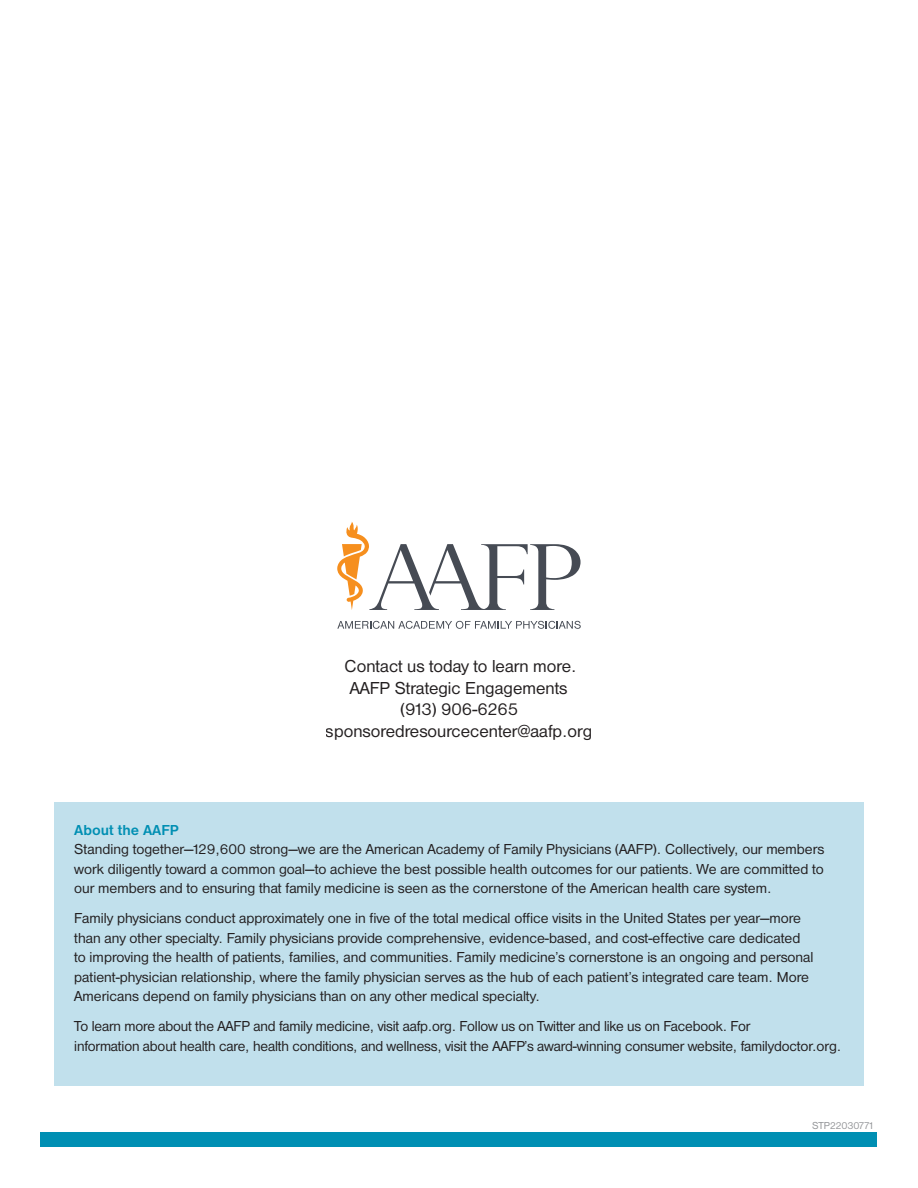
<style>
.page{position:relative;width:918px;height:1188px;background:#fff}
.page>*{position:absolute;margin:0;border:0;box-sizing:border-box;transform-origin:0 0}
.t1{font:18px/21.6px "Nimbus San D";color:#231f20;text-align:center}
.t2{font:15px/19.5px "Nimbus San D";color:#231f20}
.t3{font:700 15px "Nimbus San D";color:#008fb3}
.t4{font:10.5px "Nimbus San D";color:#939598}
</style>
<div class="page">
<div style="left:40px;top:1132px;width:838px;height:15px;background:#008fb3"></div>
<div style="left:54px;top:802px;width:810px;height:284px;background:#c1e0ec"></div>
<svg style="left:337px;top:522px;width:244px;height:88px"></svg>
<svg style="left:337px;top:621px;width:244px;height:8px"></svg>
<p class="t1" style="left:326px;top:655px;width:268px">Contact us today to learn more.<br>AAFP Strategic Engagements<br>(913) 906-6265 sponsoredresourcecenter@aafp.org</p>
<p class="t3" style="left:74px;top:821px;width:106px">About the AAFP</p>
<p class="t2" style="left:74px;top:839px;width:752px;text-align:justify">Standing together—129,600 strong—we are the American Academy of Family Physicians (AAFP). Collectively, our members work diligently toward a common goal—to achieve the best possible health outcomes for our patients. We are committed to our members and to ensuring that family medicine is seen as the cornerstone of the American health care system.</p>
<p class="t2" style="left:74px;top:908px;width:741px">Family physicians conduct approximately one in five of the total medical office visits in the United States per year—more than any other specialty. Family physicians provide comprehensive, evidence-based, and cost-effective care dedicated to improving the health of patients, families, and communities. Family medicine’s cornerstone is an ongoing and personal patient-physician relationship, where the family physician serves as the hub of each patient’s integrated care team. More Americans depend on family physicians than on any other medical specialty.</p>
<p class="t2" style="left:74px;top:1016px;width:769px">To learn more about the AAFP and family medicine, visit aafp.org. Follow us on Twitter and like us on Facebook. For<br>information about health care, health conditions, and wellness, visit the AAFP’s award-winning consumer website, familydoctor.org.</p>
<p class="t4" style="left:812px;top:1120px;width:62px">STP22030771</p>
</div>
